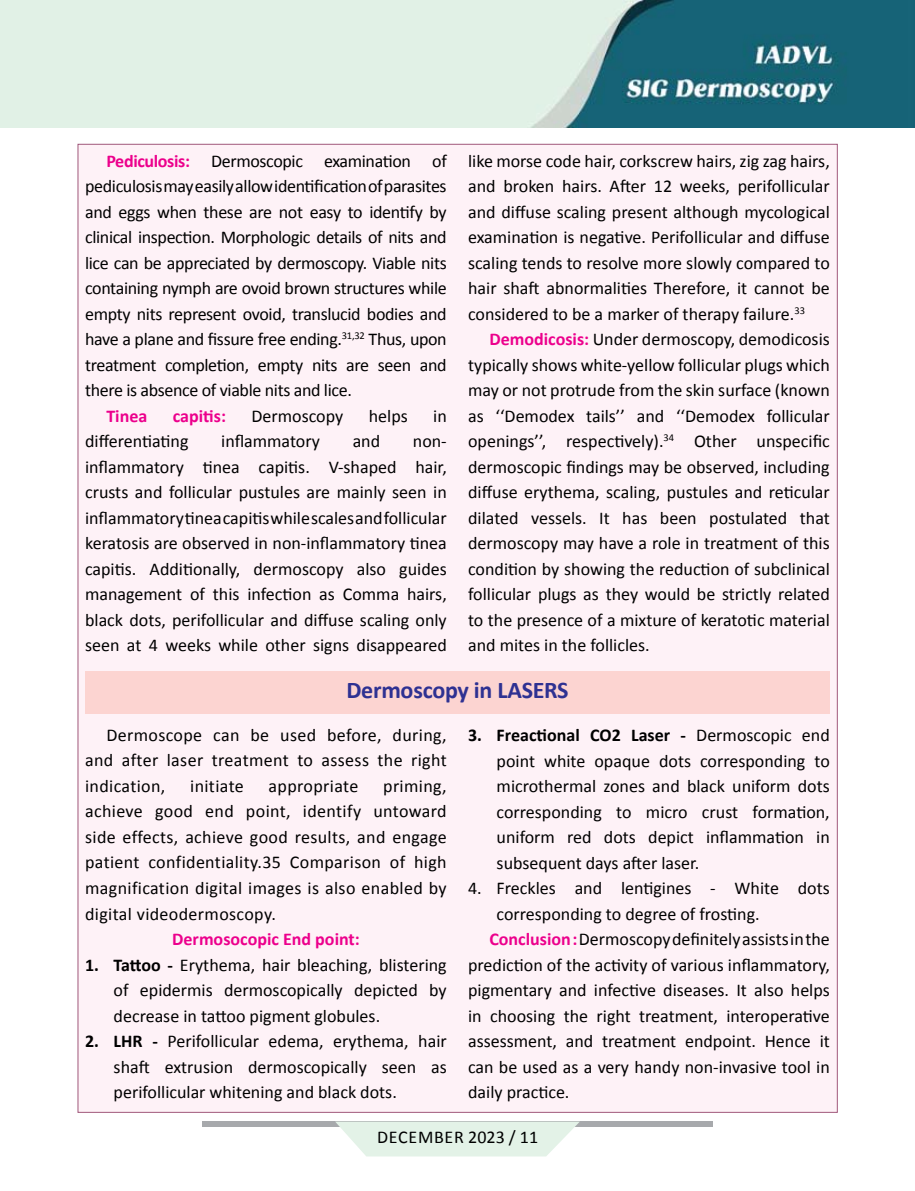
<style>
.page{position:relative;width:915px;height:1191px;background:#fff}
.page>*{position:absolute;margin:0;border:0;box-sizing:border-box;transform-origin:0 0}
.t1{font:700 24px "Calibri";letter-spacing:-.01em;color:#2e3192}
.t2{font:18px/25.5px "Calibri";color:#000;text-align:justify}
.t3{font:700 18px "Calibri";color:#ec008c}
.t4{font:18px "Calibri";letter-spacing:.02em;color:#000}
.t5{font:18px "Calibri";letter-spacing:.04em;color:#000}
.s1{font-weight:700;color:#ec008c}
.s2{font-weight:700}
</style>
<div class="page">
<div style="left:202px;top:1121px;width:510px;height:6px;background:#a7a9ac"></div>
<svg style="left:335px;top:1121px;width:244px;height:35px;background:#e5f2e8"></svg>
<img style="left:0;top:0;width:914px;height:127px">
<div style="left:78px;top:144px;width:759px;height:968px;background:#fef2f7"></div>
<div style="left:85px;top:671px;width:744px;height:42px;background:#fcd4d1"></div>
<p class="t2" style="left:85px;top:148px;width:363px;text-indent:21px"><span class="s1">Pediculosis:</span> Dermoscopic examination of pediculosis may easily allow identification of parasites and eggs when these are not easy to identify by clinical inspection. Morphologic details of nits and lice can be appreciated by dermoscopy. Viable nits containing nymph are ovoid brown structures while empty nits represent ovoid, translucid bodies and have a plane and fissure free ending.<sup>31,32</sup> Thus, upon treatment completion, empty nits are seen and there is absence of viable nits and lice.</p>
<p class="t3" style="left:106px;top:404px;width:42px">Tinea</p>
<p class="t3" style="left:173px;top:404px;width:55px">capitis:</p>
<p class="t2" style="left:251px;top:403px;width:93px">Dermoscopy</p>
<p class="t2" style="left:368px;top:403px;width:40px">helps</p>
<p class="t2" style="left:433px;top:403px;width:15px">in</p>
<p class="t2" style="left:85px;top:428px;width:105px">differentiating</p>
<p class="t2" style="left:221px;top:428px;width:100px">inflammatory</p>
<p class="t2" style="left:352px;top:428px;width:29px">and</p>
<p class="t2" style="left:85px;top:428px;width:363px;text-indent:327px">non&shy;inflammatory tinea capitis. V-shaped hair, crusts and follicular pustules are mainly seen in inflammatory tinea capitis while scales and follicular keratosis are observed in non-inflammatory tinea capitis. Additionally, dermoscopy also guides management of this infection as Comma hairs, black dots, perifollicular and diffuse scaling only seen at 4 weeks while other signs disappeared</p>
<p class="t2" style="left:468px;top:148px;width:363px">like morse code hair, corkscrew hairs, zig zag hairs, and broken hairs. After 12 weeks, perifollicular and diffuse scaling present although mycological examination is negative. Perifollicular and diffuse scaling tends to resolve more slowly compared to hair shaft abnormalities Therefore, it cannot be considered to be a marker of therapy failure.<sup>33</sup></p>
<p class="t2" style="left:468px;top:326px;width:363px;text-indent:21px"><span class="s1">Demodicosis:</span> Under dermoscopy, demodicosis typically shows white-yellow follicular plugs which may or not protrude from the skin surface (known as ‘‘Demodex tails’’ and ‘‘Demodex follicular openings’’, respectively).<sup>34</sup> Other unspecific dermoscopic findings may be observed, including diffuse erythema, scaling, pustules and reticular dilated vessels. It has been postulated that dermoscopy may have a role in treatment of this condition by showing the reduction of subclinical follicular plugs as they would be strictly related to the presence of a mixture of keratotic material and mites in the follicles.</p>
<h1 class="t1" style="left:346px;top:674px;width:224px">Dermoscopy in LASERS</h1>
<p class="t2" style="left:85px;top:722px;width:363px;text-indent:21px">Dermoscope can be used before, during, and after laser treatment to assess the right indication,</p>
<p class="t2" style="left:85px;top:773px;width:363px;text-indent:298px">priming, achieve good end point, identify untoward side effects, achieve good results, and engage patient confidentiality.35 Comparison of high magnification digital images is also enabled by digital videodermoscopy.</p>
<p class="t3" style="left:172px;top:927px;width:189px">Dermosocopic End point:</p>
<p class="t2" style="left:114px;top:952px;width:334px;text-indent:-28px"><span class="s2">1. Tattoo -</span> Erythema, hair bleaching, blistering of epidermis dermoscopically depicted by decrease in tattoo pigment globules.</p>
<p class="t2" style="left:114px;top:1028px;width:334px;text-indent:-28px"><span class="s2">2. LHR -</span> Perifollicular edema, erythema, hair shaft extrusion dermoscopically seen as perifollicular whitening and black dots.</p>
<p class="t4" style="left:190px;top:774px;width:55px">initiate</p>
<p class="t4" style="left:268px;top:774px;width:91px">appropriate</p>
<p class="t2" style="left:496px;top:722px;width:334px;text-indent:-28px"><span class="s2">3. Freactional CO2 Laser -</span> Dermoscopic end point white opaque dots corresponding to microthermal zones and black uniform dots corresponding to micro crust formation, uniform red dots depict inflammation in subsequent days after laser.</p>
<p class="t2" style="left:468px;top:875px;width:363px">4. Freckles and lentigines - White dots</p>
<p class="t2" style="left:496px;top:901px;width:264px">corresponding to degree of frosting.</p>
<p class="t2" style="left:489px;top:926px;width:342px"><span class="s1">Conclusion :</span>Dermoscopy definitely assists in the</p>
<p class="t2" style="left:468px;top:952px;width:363px">prediction of the activity of various inflammatory,</p>
<p class="t2" style="left:468px;top:977px;width:363px">pigmentary and infective diseases. It also helps</p>
<p class="t2" style="left:468px;top:1003px;width:363px">in choosing the right treatment, interoperative</p>
<p class="t2" style="left:468px;top:1028px;width:363px">assessment, and treatment endpoint. Hence it</p>
<p class="t2" style="left:468px;top:1054px;width:363px">can be used as a very handy non-invasive tool in</p>
<p class="t2" style="left:468px;top:1079px;width:103px">daily practice.</p>
<p class="t5" style="left:377px;top:1125px;width:162px">December 2023 / 11</p>
</div>
